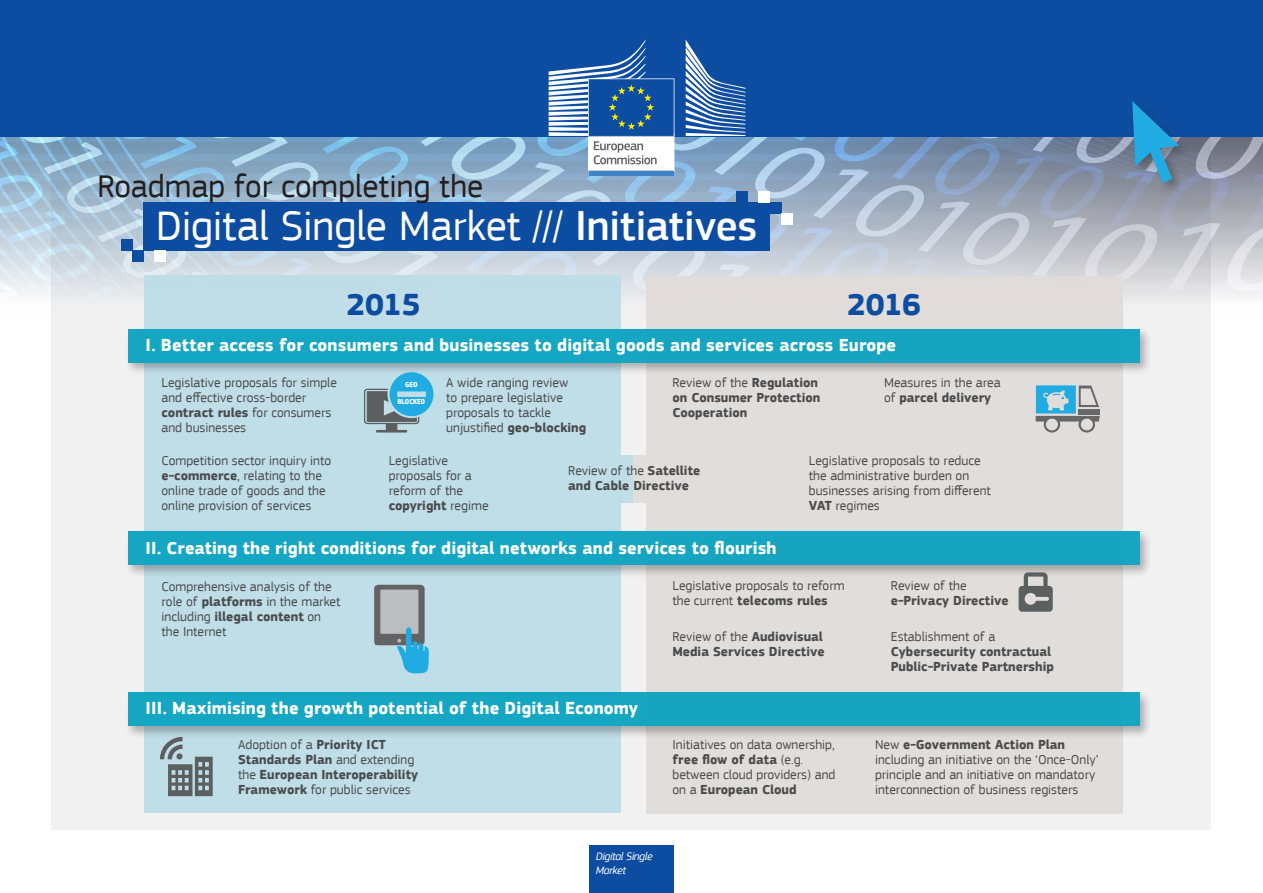
<style>
.page{position:relative;width:1263px;height:893px;background:#fff}
.page>*{position:absolute;margin:0;border:0;box-sizing:border-box;transform-origin:0 0}
.t1{font:43.2px "EC Square Sans Pro";letter-spacing:-.005em;color:#fff}
.t2{font:33px "EC Square Sans Pro";color:#231f20}
.t3{font:700 31.5px "EC Square Sans Pro";letter-spacing:-.01em;color:#0d4da1}
.t4{font:700 18px "EC Square Sans Pro";letter-spacing:.005em;color:#fff}
.t5{font:13.5px/15px "EC Square Sans Pro";color:#4b4c4d}
.t6{font:700 13.5px/15px "EC Square Sans Pro";color:#4b4c4d}
.t7{font:italic 11.4px/13.6px "EC Square Sans Pro";letter-spacing:-.03em;color:#fff}
.t8{font:700 7.5px "EC Square Sans Cond Pro";color:#fff}
.s1{font-weight:500}
.s2{font-weight:700}
.s3{font-weight:400}
</style>
<div class="page">
<div style="left:52px;top:120px;width:1159px;height:710px;background:#f1f1f2"></div>
<svg style="left:0;top:137px;width:1263px;height:179px;background:#abbcce"></svg>
<div style="left:145px;top:275px;width:476px;height:538px;background:#bedde8"></div>
<div style="left:646px;top:276px;width:476px;height:538px;background:#e1dcd9"></div>
<div style="left:0;top:0;width:1263px;height:137px;background:#0d4da1"></div>
<svg style="left:686px;top:40px;width:59px;height:96px"></svg>
<svg style="left:549px;top:40px;width:125px;height:132px"></svg>
<div style="left:1130px;top:100px;width:61px;height:95px;background:#231f20;opacity:.35"></div>
<svg style="left:1132px;top:101px;width:47px;height:82px"></svg>
<svg style="left:1036px;top:385px;width:64px;height:48px"></svg>
<svg style="left:364px;top:376px;width:69px;height:57px"></svg>
<div style="left:589px;top:846px;width:85px;height:47px;background:#0d4da1"></div>
<div style="left:143px;top:202px;width:627px;height:49px;background:#0d4da1"></div>
<div style="left:759px;top:191px;width:11px;height:11px;background:#fff"></div>
<div style="left:770px;top:202px;width:11px;height:11px;background:#0d4da1"></div>
<div style="left:781px;top:213px;width:11px;height:12px;background:#fff"></div>
<div style="left:736px;top:191px;width:12px;height:11px;background:#0d4da1"></div>
<div style="left:132px;top:251px;width:11px;height:11px;background:#0d4da1"></div>
<div style="left:154px;top:251px;width:11px;height:11px;background:#fff"></div>
<div style="left:121px;top:240px;width:11px;height:11px;background:#0d4da1"></div>
<div style="left:590px;top:171px;width:84px;height:5px;background:#3e85c5"></div>
<div style="left:125px;top:326px;width:1027px;height:50px;background:#231f20;opacity:.35"></div>
<div style="left:128px;top:330px;width:1011px;height:33px;background:#15a6c2"></div>
<div style="left:125px;top:529px;width:1027px;height:49px;background:#231f20;opacity:.35"></div>
<div style="left:128px;top:532px;width:1011px;height:33px;background:#15a6c2"></div>
<div style="left:125px;top:690px;width:1027px;height:49px;background:#231f20;opacity:.35"></div>
<div style="left:128px;top:693px;width:1011px;height:33px;background:#15a6c2"></div>
<svg style="left:1018px;top:572px;width:35px;height:40px"></svg>
<svg style="left:160px;top:737px;width:53px;height:59px"></svg>
<svg style="left:374px;top:585px;width:55px;height:89px"></svg>
<div style="left:618px;top:455px;width:16px;height:47px;background:#bedde8"></div>
<div style="left:633px;top:455px;width:13px;height:47px;background:#e1dcd9"></div>
<h2 class="t2" style="left:97px;top:166px;width:387px">Roadmap for completing the</h2>
<h1 class="t1" style="left:156px;top:200px;width:603px">Digital Single Market /// <span class="s1">Initiatives</span></h1>
<h3 class="t3" style="left:346px;top:286px;width:76px">2015</h3>
<h3 class="t3" style="left:847px;top:286px;width:76px">2016</h3>
<h3 class="t4" style="left:146px;top:334px;width:752px">I. Better access for consumers and businesses to digital goods and services across Europe</h3>
<p class="t5" style="left:161px;top:375px;width:177px">Legislative proposals for simple and effective cross-border <span class="s2">contract rules</span> for consumers and businesses</p>
<p class="t8" style="left:405px;top:380px;width:14px">GEO</p>
<p class="t8" style="left:397px;top:397px;width:29px">BLOCKED</p>
<p class="t5" style="left:446px;top:375px;width:141px">A wide ranging review<br>to prepare legislative proposals to tackle unjustified <span class="s2">geo-blocking</span></p>
<p class="t6" style="left:672px;top:376px;width:150px"><span class="s3">Review of the</span> Regulation on Consumer Protection<br>Cooperation</p>
<p class="t5" style="left:884px;top:375px;width:118px">Measures in the area of <span class="s2">parcel delivery</span></p>
<p class="t5" style="left:161px;top:453px;width:171px">Competition sector inquiry into <span class="s2">e-commerce</span>, relating to the online trade of goods and the online provision of services</p>
<p class="t5" style="left:389px;top:453px;width:101px">Legislative proposals for a reform of the <span class="s2">copyright</span> regime</p>
<p class="t6" style="left:568px;top:463px;width:134px"><span class="s3">Review of the</span> Satellite and Cable Directive</p>
<h3 class="t4" style="left:146px;top:538px;width:633px">II. Creating the right conditions for digital networks and services to flourish</h3>
<p class="t5" style="left:809px;top:453px;width:184px">Legislative proposals to reduce the administrative burden on businesses arising from different<br><span class="s2">VAT</span> regimes</p>
<p class="t5" style="left:161px;top:579px;width:181px">Comprehensive analysis of the role of <span class="s2">platforms</span> in the market including <span class="s2">illegal content</span> on the Internet</p>
<h3 class="t4" style="left:146px;top:697px;width:494px">III. Maximising the growth potential of the Digital Economy</h3>
<p class="t6" style="left:238px;top:738px;width:182px"><span class="s3">Adoption of a</span> Priority ICT<br>Standards Plan <span class="s3">and extending the</span> European Interoperability<br>Framework <span class="s3">for public services</span></p>
<p class="t5" style="left:672px;top:579px;width:174px">Legislative proposals to reform the current <span class="s2">telecoms rules</span></p>
<p class="t5" style="left:891px;top:579px;width:77px">Review of the</p>
<p class="t6" style="left:891px;top:594px;width:119px">e-Privacy Directive</p>
<p class="t6" style="left:672px;top:629px;width:154px"><span class="s3">Review of the</span> Audiovisual<br>Media Services Directive</p>
<p class="t5" style="left:891px;top:629px;width:106px">Establishment of a</p>
<p class="t6" style="left:891px;top:644px;width:164px">Cybersecurity contractual<br>Public-Private Partnership</p>
<p class="t5" style="left:672px;top:738px;width:164px">Initiatives on data ownership, <span class="s2">free flow of data</span> (e.g. between cloud providers) and on a <span class="s2">European Cloud</span></p>
<p class="t5" style="left:875px;top:738px;width:225px">New <span class="s2">e-Government Action Plan </span>including an initiative on the ‘Once-Only’ principle and an initiative on mandatory interconnection of business registers</p>
<p class="t7" style="left:596px;top:849px;width:58px">Digital Single<br>Market</p>
</div>
